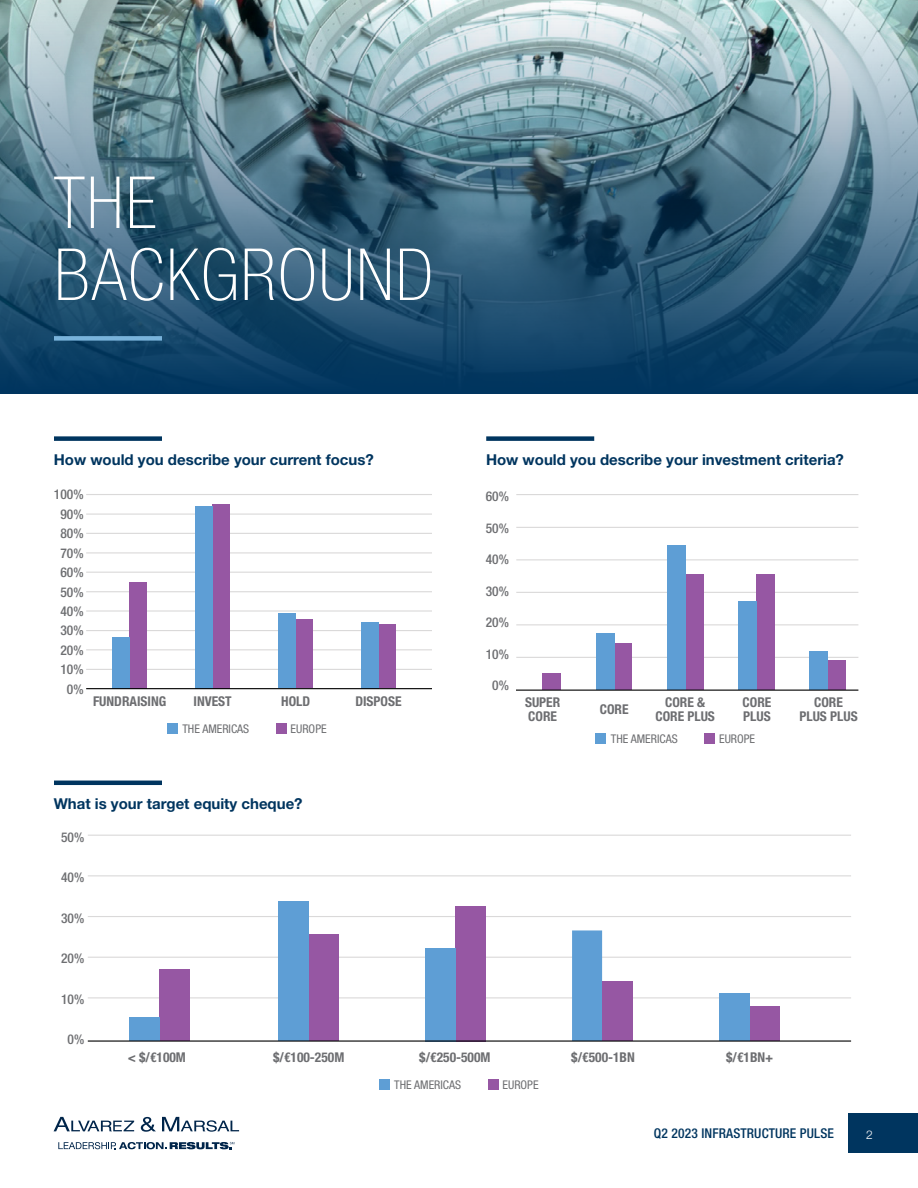
<style>
.page{position:relative;width:918px;height:1188px;background:#fff}
.page>*{position:absolute;margin:0;border:0;box-sizing:border-box;transform-origin:0 0}
.t1{font:100 condensed 72px/72px "Helvetica Neue LT Std";letter-spacing:.025em;color:#fff}
.t2{font:700 15px "Helvetica Neue LT Std";color:#00355f}
.t3{font:700 condensed 13.5px/13.5px "Helvetica Neue LT Std";color:#6d6e71}
.t4{font:500 condensed 13.5px/19.5px "Helvetica Neue LT Std";color:#6d6e71;text-align:right}
.t5{font:500 condensed 13.5px "Helvetica Neue LT Std";letter-spacing:.01em;color:#00355f}
.t6{font:condensed 12px "Helvetica Neue LT Std";color:#6d6e71}
.t7{font:300 12px "Helvetica Neue";color:#fff}
</style>
<div class="page">
<svg style="left:0;top:0;width:918px;height:393px"></svg>
<div style="left:54px;top:336px;width:108px;height:5px;background:#79b3db"></div>
<div style="left:54px;top:436px;width:108px;height:5px;background:#00355f"></div>
<div style="left:486px;top:436px;width:108px;height:5px;background:#00355f"></div>
<div style="left:167px;top:723px;width:11px;height:11px;background:#5e9ed5"></div>
<div style="left:276px;top:723px;width:11px;height:11px;background:#9657a3"></div>
<hr style="left:86px;top:669px;width:346px;height:1px;background:#dad9d9">
<hr style="left:86px;top:649px;width:346px;height:1px;background:#dad9d9">
<hr style="left:86px;top:630px;width:346px;height:1px;background:#dad9d9">
<hr style="left:86px;top:610px;width:346px;height:2px;background:#dad9d9">
<hr style="left:86px;top:591px;width:346px;height:1px;background:#dad9d9">
<hr style="left:86px;top:572px;width:346px;height:1px;background:#dad9d9">
<hr style="left:86px;top:552px;width:346px;height:1px;background:#dad9d9">
<hr style="left:86px;top:533px;width:346px;height:1px;background:#dad9d9">
<hr style="left:86px;top:514px;width:346px;height:1px;background:#dad9d9">
<hr style="left:86px;top:494px;width:346px;height:1px;background:#dad9d9">
<div style="left:130px;top:582px;width:17px;height:106px;background:#9657a3"></div>
<div style="left:213px;top:504px;width:17px;height:184px;background:#9657a3"></div>
<div style="left:379px;top:625px;width:17px;height:63px;background:#9657a3"></div>
<div style="left:296px;top:620px;width:17px;height:68px;background:#9657a3"></div>
<div style="left:113px;top:637px;width:17px;height:51px;background:#5e9ed5"></div>
<div style="left:196px;top:506px;width:17px;height:182px;background:#5e9ed5"></div>
<div style="left:279px;top:614px;width:17px;height:74px;background:#5e9ed5"></div>
<div style="left:362px;top:622px;width:17px;height:66px;background:#5e9ed5"></div>
<hr style="left:86px;top:688px;width:346px;height:1px;background:#000">
<hr style="left:88px;top:997px;width:763px;height:1px;background:#dad9d9">
<hr style="left:88px;top:957px;width:763px;height:1px;background:#dad9d9">
<hr style="left:88px;top:916px;width:763px;height:1px;background:#dad9d9">
<hr style="left:88px;top:875px;width:763px;height:1px;background:#dad9d9">
<hr style="left:88px;top:835px;width:763px;height:1px;background:#dad9d9">
<div style="left:379px;top:1079px;width:10px;height:11px;background:#5e9ed5"></div>
<div style="left:488px;top:1079px;width:11px;height:11px;background:#9657a3"></div>
<div style="left:309px;top:934px;width:30px;height:107px;background:#9657a3"></div>
<div style="left:750px;top:1006px;width:30px;height:35px;background:#9657a3"></div>
<div style="left:456px;top:906px;width:30px;height:135px;background:#9657a3"></div>
<div style="left:160px;top:969px;width:30px;height:72px;background:#9657a3"></div>
<div style="left:279px;top:902px;width:30px;height:139px;background:#5e9ed5"></div>
<div style="left:130px;top:1017px;width:30px;height:24px;background:#5e9ed5"></div>
<div style="left:426px;top:948px;width:30px;height:93px;background:#5e9ed5"></div>
<div style="left:572px;top:930px;width:30px;height:111px;background:#5e9ed5"></div>
<div style="left:720px;top:993px;width:30px;height:48px;background:#5e9ed5"></div>
<div style="left:602px;top:982px;width:30px;height:59px;background:#9657a3"></div>
<hr style="left:88px;top:1040px;width:763px;height:2px;background:#000">
<hr style="left:516px;top:657px;width:342px;height:1px;background:#dad9d9">
<hr style="left:516px;top:624px;width:342px;height:1px;background:#dad9d9">
<hr style="left:516px;top:592px;width:342px;height:1px;background:#dad9d9">
<hr style="left:516px;top:559px;width:342px;height:1px;background:#dad9d9">
<hr style="left:516px;top:527px;width:342px;height:1px;background:#dad9d9">
<hr style="left:516px;top:494px;width:342px;height:1px;background:#dad9d9">
<div style="left:595px;top:733px;width:11px;height:11px;background:#5e9ed5"></div>
<div style="left:704px;top:733px;width:11px;height:11px;background:#9657a3"></div>
<div style="left:685px;top:574px;width:18px;height:116px;background:#9657a3"></div>
<div style="left:668px;top:546px;width:18px;height:144px;background:#5e9ed5"></div>
<div style="left:614px;top:643px;width:18px;height:47px;background:#9657a3"></div>
<div style="left:596px;top:634px;width:18px;height:56px;background:#5e9ed5"></div>
<div style="left:543px;top:673px;width:18px;height:17px;background:#9657a3"></div>
<div style="left:828px;top:661px;width:18px;height:29px;background:#9657a3"></div>
<div style="left:810px;top:652px;width:18px;height:38px;background:#5e9ed5"></div>
<div style="left:757px;top:574px;width:18px;height:116px;background:#9657a3"></div>
<div style="left:738px;top:602px;width:18px;height:88px;background:#5e9ed5"></div>
<hr style="left:516px;top:690px;width:342px;height:1px;background:#000">
<hr style="left:54px;top:781px;width:108px;height:4px;background:#00355f">
<div style="left:848px;top:1114px;width:70px;height:39px;background:#00355f"></div>
<svg style="left:54px;top:1117px;width:80px;height:14px"></svg>
<svg style="left:141px;top:1117px;width:15px;height:15px"></svg>
<svg style="left:162px;top:1117px;width:77px;height:15px"></svg>
<svg style="left:58px;top:1142px;width:176px;height:7px"></svg>
<h1 class="t1" style="left:54px;top:166px;width:380px">THE<br>BACKGROUND</h1>
<p class="t2" style="left:54px;top:451px;width:322px">How would you describe your current focus?</p>
<p class="t2" style="left:486px;top:451px;width:360px">How would you describe your investment criteria?</p>
<p class="t4" style="left:54px;top:484px;width:31px">100%<br>90%<br>80%<br>70%<br>60%<br>50%<br>40%<br>30%<br>20%<br>10%<br>0%</p>
<p class="t3" style="left:93px;top:694px;width:75px">FUNDRAISING</p>
<p class="t3" style="left:194px;top:694px;width:40px">INVEST</p>
<p class="t3" style="left:281px;top:694px;width:31px">HOLD</p>
<p class="t3" style="left:355px;top:694px;width:48px">DISPOSE</p>
<p class="t6" style="left:182px;top:722px;width:68px">THE AMERICAS</p>
<p class="t6" style="left:291px;top:722px;width:38px">EUROPE</p>
<p class="t2" style="left:54px;top:795px;width:250px">What is your target equity cheque?</p>
<p class="t4" style="left:61px;top:827px;width:25px">50%</p>
<p class="t4" style="left:61px;top:868px;width:25px">40%</p>
<p class="t4" style="left:61px;top:908px;width:25px">30%</p>
<p class="t4" style="left:61px;top:949px;width:25px">20%</p>
<p class="t4" style="left:61px;top:989px;width:25px">10%</p>
<p class="t4" style="left:68px;top:1030px;width:18px">0%</p>
<p class="t4" style="left:486px;top:486px;width:25px">60%</p>
<p class="t4" style="left:486px;top:518px;width:25px">50%</p>
<p class="t4" style="left:486px;top:549px;width:25px">40%</p>
<p class="t4" style="left:486px;top:581px;width:25px">30%</p>
<p class="t4" style="left:486px;top:612px;width:25px">20%</p>
<p class="t4" style="left:486px;top:644px;width:25px">10%</p>
<p class="t4" style="left:492px;top:675px;width:18px">0%</p>
<p class="t3" style="left:525px;top:696px;width:37px">SUPER<br>CORE</p>
<p class="t3" style="left:600px;top:702px;width:30px">CORE</p>
<p class="t3" style="left:655px;top:696px;width:61px;text-align:center">CORE &amp;<br>CORE PLUS</p>
<p class="t3" style="left:799px;top:696px;width:60px;text-align:center">CORE<br>PLUS PLUS</p>
<p class="t6" style="left:611px;top:732px;width:68px">THE AMERICAS</p>
<p class="t6" style="left:719px;top:732px;width:38px">EUROPE</p>
<p class="t3" style="left:743px;top:696px;width:30px">CORE<br>PLUS</p>
<p class="t3" style="left:128px;top:1050px;width:60px">&lt; $/€100M</p>
<p class="t3" style="left:273px;top:1050px;width:73px">$/€100-250M</p>
<p class="t3" style="left:419px;top:1050px;width:73px">$/€250-500M</p>
<p class="t3" style="left:571px;top:1050px;width:65px">$/€500-1BN</p>
<p class="t3" style="left:726px;top:1050px;width:49px">$/€1BN+</p>
<p class="t6" style="left:394px;top:1078px;width:68px">THE AMERICAS</p>
<p class="t6" style="left:503px;top:1078px;width:38px">EUROPE</p>
<p class="t5" style="left:654px;top:1125px;width:182px">Q2 2023 INFRASTRUCTURE PULSE</p>
<p class="t7" style="left:866px;top:1125px;width:8px">2</p>
</div>
